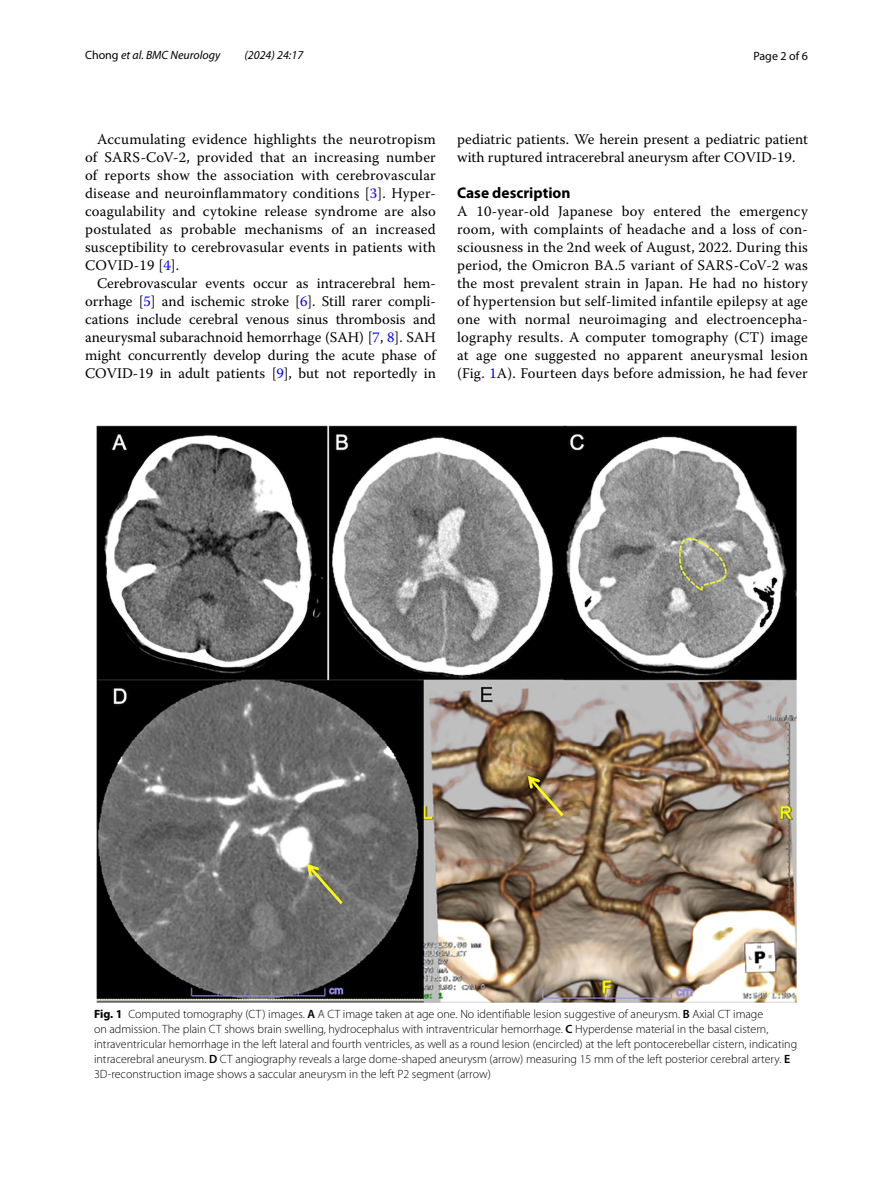
<style>
.page{position:relative;width:893px;height:1187px;background:#fff}
.page>*{position:absolute;margin:0;border:0;box-sizing:border-box;transform-origin:0 0}
.t1{font:700 15.45px "Myriad Pro";color:#000}
.t2{font:14.7px/18px "Warnock Pro";letter-spacing:.005em;color:#000;text-align:justify}
.t3{font:300 12px/15px "Myriad Pro";color:#000}
.t4{font:italic 12px "Myriad Pro";color:#000}
.t5{font:12px "Myriad Pro";color:#000}
.s1{font-style:normal}
.s2{color:#00f}
.s3{font-weight:700}
.s4{font-weight:600}
</style>
<div class="page">
<img style="left:96px;top:425px;width:701px;height:577px">
<p class="t4" style="left:85px;top:48px;width:137px"><span class="s1">Chong</span> et al. BMC Neurology</p>
<p class="t4" style="left:244px;top:48px;width:60px">(2024) 24:17</p>
<p class="t5" style="left:753px;top:48px;width:56px">Page 2 of 6</p>
<p class="t2" style="left:85px;top:130px;width:352px;text-indent:12px">Accumulating evidence highlights the neurotropism of SARS-CoV-2, provided that an increasing number of reports show the association with cerebrovascular disease and neuroinflammatory conditions [<span class="s2">3</span>]. Hyper&shy;coagulability and cytokine release syndrome are also postulated as probable mechanisms of an increased susceptibility to cerebrovasular events in patients with COVID-19 [<span class="s2">4</span>].</p>
<p class="t2" style="left:85px;top:274px;width:352px;text-indent:12px">Cerebrovascular events occur as intracerebral hem&shy;orrhage [<span class="s2">5</span>] and ischemic stroke [<span class="s2">6</span>]. Still rarer compli&shy;cations include cerebral venous sinus thrombosis and aneurysmal subarachnoid hemorrhage (SAH) [<span class="s2">7</span>, <span class="s2">8</span>]. SAH might concurrently develop during the acute phase of COVID-19 in adult patients [<span class="s2">9</span>], but not reportedly in</p>
<p class="t2" style="left:457px;top:130px;width:352px">pediatric patients. We herein present a pediatric patient with ruptured intracerebral aneurysm after COVID-19.</p>
<p class="t1" style="left:457px;top:182px;width:115px">Case description</p>
<p class="t2" style="left:457px;top:202px;width:352px">A 10-year-old Japanese boy entered the emergency room, with complaints of headache and a loss of con&shy;sciousness in the 2nd week of August, 2022. During this period, the Omicron BA.5 variant of SARS-CoV-2 was the most prevalent strain in Japan. He had no history of hypertension but self-limited infantile epilepsy at age one with normal neuroimaging and electroencepha&shy;lography results. A computer tomography (CT) image at age one suggested no apparent aneurysmal lesion (Fig. <span class="s2">1</span>A). Fourteen days before admission, he had fever</p>
<p class="t3" style="left:94px;top:1006px;width:705px"><span class="s3">Fig. 1</span> Computed tomography (CT) images. <span class="s4">A</span> A CT image taken at age one. No identifiable lesion suggestive of aneurysm. <span class="s4">B</span> Axial CT image<br>on admission. The plain CT shows brain swelling, hydrocephalus with intraventricular hemorrhage. <span class="s4">C</span> Hyperdense material in the basal cistern, intraventricular hemorrhage in the left lateral and fourth ventricles, as well as a round lesion (encircled) at the left pontocerebellar cistern, indicating intracerebral aneurysm. <span class="s4">D</span> CT angiography reveals a large dome-shaped aneurysm (arrow) measuring 15 mm of the left posterior cerebral artery. <span class="s4">E </span>3D-reconstruction image shows a saccular aneurysm in the left P2 segment (arrow)</p>
</div>
